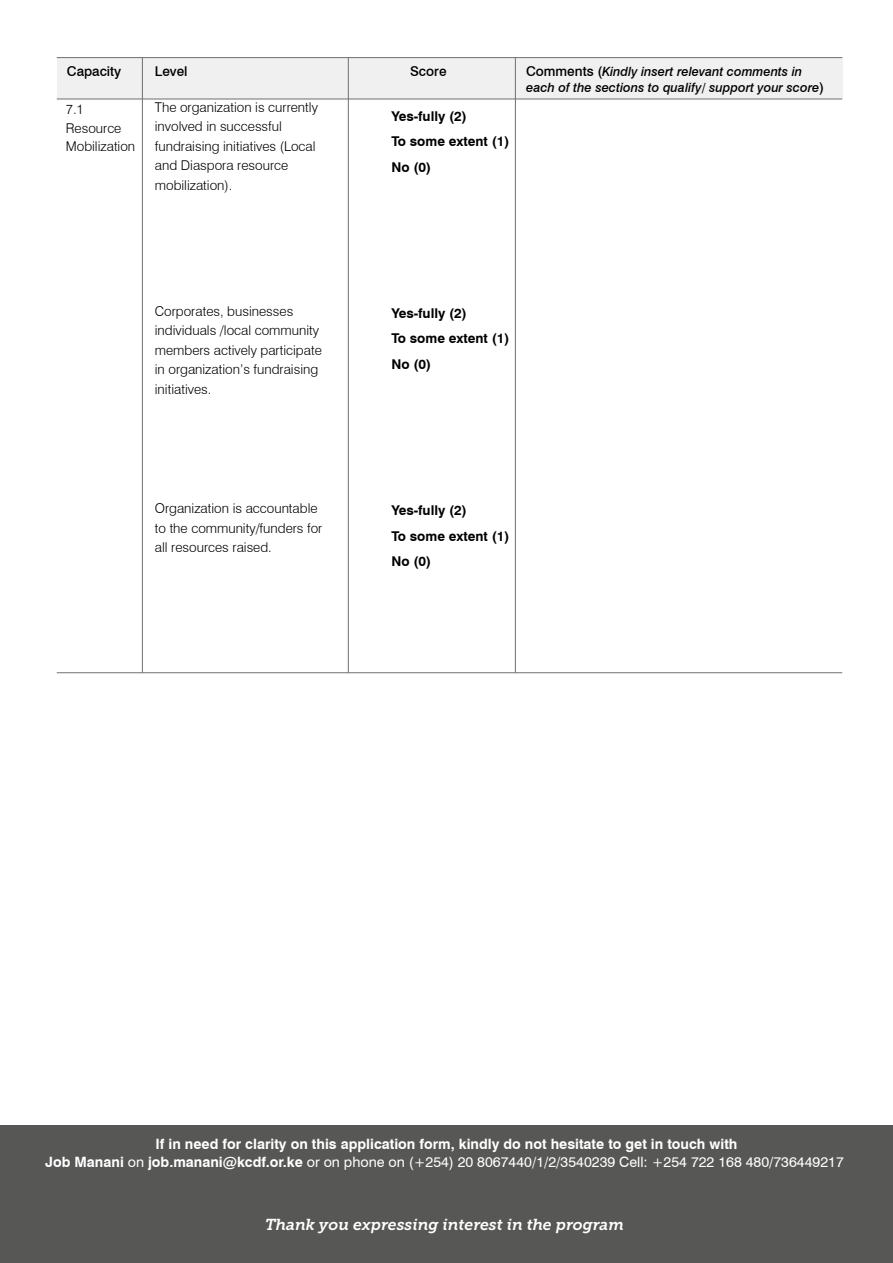
<style>
.page{position:relative;width:893px;height:1263px;background:#fff}
.page>*{position:absolute;margin:0;border:0;box-sizing:border-box;transform-origin:0 0}
.t1{font:italic 15.75px "Museo Slab 700";color:#fff}
.t2{font:700 14.25px/18px "Swiss 721 BT";color:#fff;text-align:center}
.t3{font:300 13.5px/19.5px "Swiss 721 BT";color:#000}
.t4{font:700 13.5px/25.5px "Swiss 721 BT";color:#000}
.t5{font:500 13.5px "Swiss 721 BT";color:#000}
.t6{font:italic 500 12.75px/15.8px "Swiss 721 BT";color:#000}
.s1{font-style:normal;font-size:13.5px}
.s2{font-weight:400}
</style>
<div class="page">
<div style="left:0;top:1125px;width:893px;height:138px;background:#575756"></div>
<div style="left:57px;top:58px;width:785px;height:41px;background:#f0f0f0"></div>
<hr style="left:57px;top:99px;width:785px;height:1px;background:#706f6f">
<hr style="left:57px;top:672px;width:785px;height:1px;background:#706f6f">
<hr style="left:57px;top:57px;width:785px;height:1px;background:#706f6f">
<hr style="left:348px;top:58px;width:1px;height:615px;background:#706f6f">
<hr style="left:515px;top:58px;width:1px;height:615px;background:#706f6f">
<hr style="left:142px;top:58px;width:1px;height:615px;background:#706f6f">
<p class="t5" style="left:67px;top:63px;width:56px">Capacity</p>
<p class="t5" style="left:155px;top:63px;width:34px">Level</p>
<p class="t5" style="left:410px;top:63px;width:38px">Score</p>
<p class="t6" style="left:526px;top:64px;width:299px"><span class="s1">Comments (</span>Kindly insert relevant comments in each of the sections to qualify/ support your score<span class="s1">)</span></p>
<p class="t3" style="left:66px;top:100px;width:71px;line-height:18.8px">7.1<br>Resource<br>Mobilization</p>
<p class="t3" style="left:155px;top:97px;width:165px">The organization is currently involved in successful fundraising initiatives (Local and Diaspora resource mobilization).</p>
<p class="t4" style="left:392px;top:103px;width:119px">Yes-fully (2)<br>To some extent (1)<br>No (0)</p>
<p class="t3" style="left:155px;top:301px;width:168px">Corporates, businesses individuals /local community members actively participate in organization’s fundraising initiatives.</p>
<p class="t4" style="left:392px;top:300px;width:119px">Yes-fully (2)<br>To some extent (1)<br>No (0)</p>
<p class="t3" style="left:155px;top:499px;width:169px">Organization is accountable to the community/funders for all resources raised.</p>
<p class="t4" style="left:392px;top:497px;width:119px">Yes-fully (2)<br>To some extent (1)<br>No (0)</p>
<p class="t2" style="left:45px;top:1135px;width:800px">If in need for clarity on this application form, kindly do not hesitate to get in touch with<br>Job Manani <span class="s2">on</span> job.manani@kcdf.or.ke <span class="s2">or on phone on (+254) 20 8067440/1/2/3540239 Cell: +254 722 168 480/736449217</span></p>
<p class="t1" style="left:265px;top:1215px;width:360px">Thank you expressing interest in the program</p>
</div>
